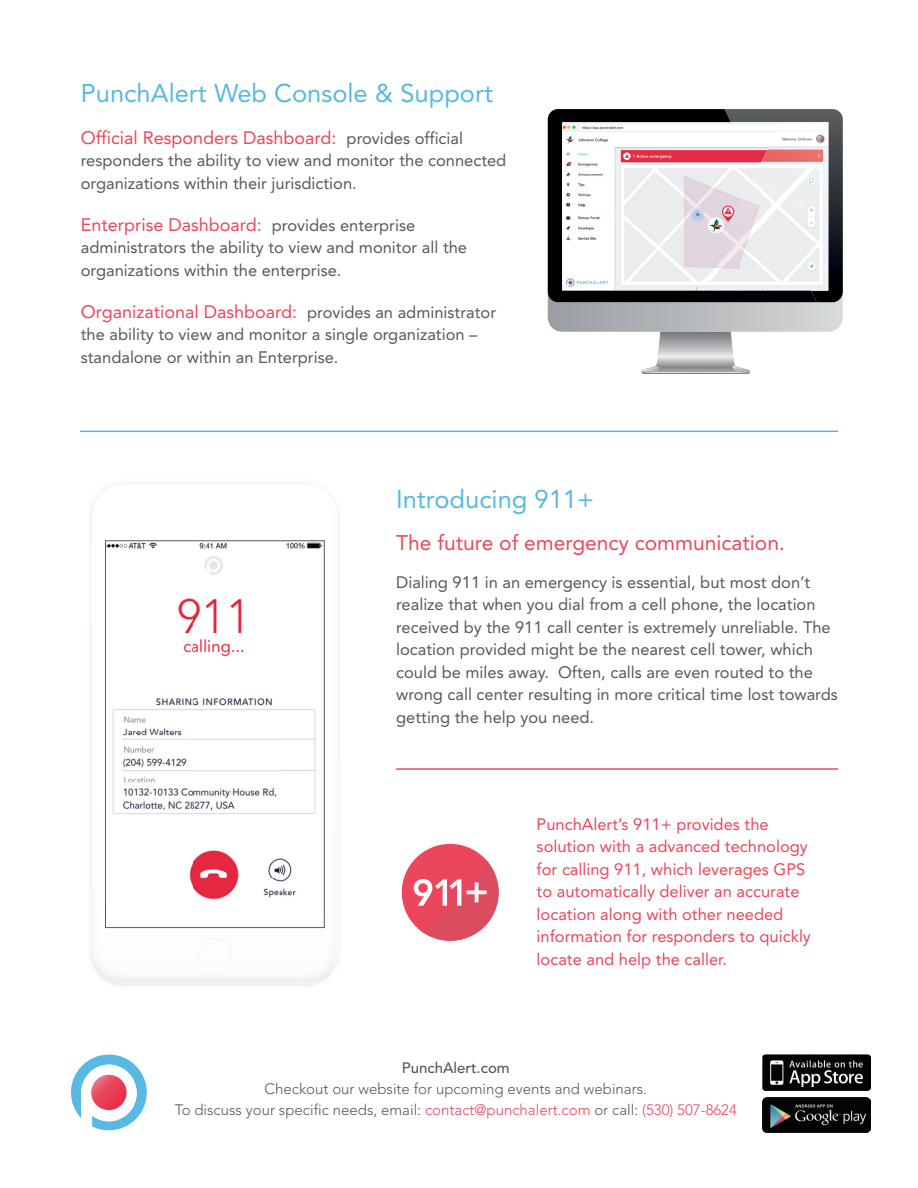
<style>
.page{position:relative;width:918px;height:1188px;background:#fff}
.page>*{position:absolute;margin:0;border:0;box-sizing:border-box;transform-origin:0 0}
.t1{font:25.5px "Avenir";color:#59b8e3}
.t2{font:21px "Avenir";color:#eb465c}
.t3{font:18px "Avenir";color:#eb465c}
.t4{font:16.5px/22.5px "Avenir";color:#57585a}
.t5{font:16.5px/22.5px "Avenir";color:#eb465c}
.t6{font:300 15px/21px "Avenir";color:#57585a;text-align:center}
.t7{font:500 15px "Avenir";color:#57585a}
.s1{font-size:16.5px;color:#57585a}
.s2{color:#eb465c}
</style>
<div class="page">
<img style="left:90px;top:508px;width:2px;height:121px">
<img style="left:338px;top:516px;width:1px;height:113px">
<img style="left:338px;top:629px;width:1px;height:248px">
<img style="left:90px;top:877px;width:2px;height:84px">
<img style="left:338px;top:877px;width:1px;height:77px">
<img style="left:92px;top:928px;width:19px;height:53px">
<img style="left:318px;top:545px;width:20px;height:436px">
<svg style="left:197px;top:937px;width:35px;height:35px"></svg>
<img style="left:107px;top:543px;width:215px;height:383px">
<div style="left:105px;top:541px;width:219px;height:387px;border:1px solid #57585a"></div>
<img style="left:762px;top:1097px;width:109px;height:36px">
<img style="left:762px;top:1054px;width:108px;height:37px">
<svg style="left:71px;top:1055px;width:76px;height:75px"></svg>
<svg style="left:91px;top:1075px;width:36px;height:35px"></svg>
<hr style="left:80px;top:431px;width:758px;height:1px;background:#59b8e3">
<svg style="left:548px;top:302px;width:295px;height:72px"></svg>
<svg style="left:817px;top:109px;width:26px;height:193px;background:#2c3035"></svg>
<svg style="left:548px;top:109px;width:269px;height:193px;background:#0d0d0e"></svg>
<img style="left:562px;top:122px;width:200px;height:169px">
<img style="left:762px;top:122px;width:68px;height:169px">
<img style="left:740px;top:160px;width:22px;height:131px">
<img style="left:718px;top:203px;width:22px;height:88px">
<img style="left:696px;top:247px;width:22px;height:44px">
<hr style="left:396px;top:768px;width:442px;height:2px;background:#eb465c">
<div style="left:402px;top:844px;width:97px;height:97px;background:#eb465c;border-radius:50%"></div>
<svg style="left:414px;top:860px;width:85px;height:81px"></svg>
<h1 class="t1" style="left:81px;top:78px;width:414px">PunchAlert Web Console &amp; Support</h1>
<p class="t3" style="left:81px;top:127px;width:384px">Official Responders Dashboard: <span class="s1">provides official</span></p>
<p class="t4" style="left:81px;top:149px;width:427px">responders the ability to view and monitor the connected organizations within their jurisdiction.</p>
<p class="t3" style="left:81px;top:214px;width:336px">Enterprise Dashboard: <span class="s1">provides enterprise</span></p>
<p class="t4" style="left:81px;top:236px;width:388px">administrators the ability to view and monitor all the organizations within the enterprise.</p>
<p class="t3" style="left:81px;top:301px;width:417px">Organizational Dashboard: <span class="s1">provides an administrator</span></p>
<p class="t4" style="left:81px;top:323px;width:398px">the ability to view and monitor a single organization – standalone or within an Enterprise.</p>
<h1 class="t1" style="left:396px;top:485px;width:199px">Introducing 911+</h1>
<p class="t2" style="left:396px;top:531px;width:390px">The future of emergency communication.</p>
<p class="t4" style="left:396px;top:571px;width:443px">Dialing 911 in an emergency is essential, but most don’t realize that when you dial from a cell phone, the location received by the 911 call center is extremely unreliable. The location provided might be the nearest cell tower, which could be miles away. Often, calls are even routed to the wrong call center resulting in more critical time lost towards getting the help you need.</p>
<p class="t5" style="left:537px;top:813px;width:276px">PunchAlert’s 911+ provides the solution with a advanced technology for calling 911, which leverages GPS to automatically deliver an accurate location along with other needed information for responders to quickly locate and help the caller.</p>
<p class="t7" style="left:402px;top:1059px;width:109px">PunchAlert.com</p>
<p class="t6" style="left:175px;top:1079px;width:564px">Checkout our website for upcoming events and webinars.<br>To discuss your specific needs, email: <span class="s2">contact@punchalert.com</span> or call: <span class="s2">(530) 507-8624</span></p>
</div>
